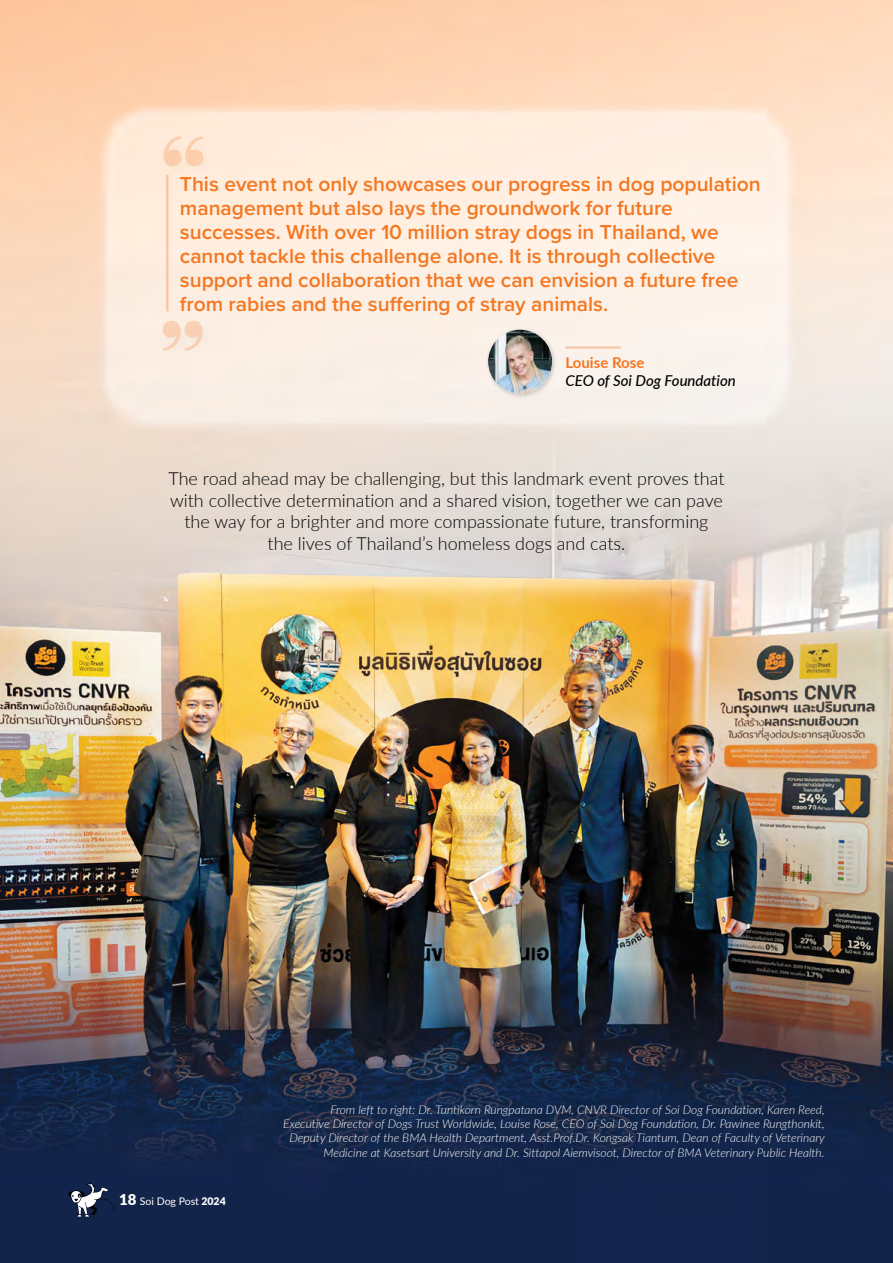
<style>
.page{position:relative;width:893px;height:1263px;background:#fff}
.page>*{position:absolute;margin:0;border:0;box-sizing:border-box;transform-origin:0 0}
.t1{font:500 150px "Alga";color:#f47721}
.t2{font:600 21px/24px "Proxima Nova";color:#f47721}
.t3{font:300 18px/21.6px "Lato";color:#000;text-align:center}
.t4{font:italic 500 15px "Lato";color:#000}
.t5{font:700 15px "Lato";color:#f47721}
.t6{font:italic 300 12px/14.4px "Lato";color:#fff;text-align:right}
.t7{font:10.5px "Lato";letter-spacing:-.005em;color:#fff}
.s1{font-weight:900;font-size:15px}
.s2{font-weight:900}
</style>
<div class="page">
<img style="left:0;top:0;width:893px;height:1263px">
<div style="left:486px;top:327px;width:72px;height:72px;background:#000;opacity:.2"></div>
<img style="left:488px;top:330px;width:64px;height:63px;border-radius:32px">
<hr style="left:166px;top:175px;width:3px;height:136px;background:#f47721">
<hr style="left:565px;top:346px;width:56px;height:3px;background:#f47721">
<div style="left:158px;top:131px;width:57px;height:47px;background:#ffead9"></div>
<div style="left:156px;top:315px;width:58px;height:47px;background:#fbede3"></div>
<svg style="left:68px;top:1182px;width:47px;height:35px"></svg>
<h1 class="t1" style="left:159px;top:105px;width:49px">“</h1>
<p class="t2" style="left:180px;top:172px;width:582px">This event not only showcases our progress in dog population management but also lays the groundwork for future successes. With over 10 million stray dogs in Thailand, we cannot tackle this challenge alone. It is through collective support and collaboration that we can envision a future free from rabies and the suffering of stray animals.</p>
<h1 class="t1" style="left:207px;top:382px;width:49px;rotate:-180deg">“</h1>
<p class="t5" style="left:565px;top:352px;width:80px">Louise Rose</p>
<p class="t4" style="left:565px;top:370px;width:172px">CEO of Soi Dog Foundation</p>
<p class="t3" style="left:168px;top:467px;width:557px">The road ahead may be challenging, but this landmark event proves that with collective determination and a shared vision, together we can pave the way for a brighter and more compassionate future, transforming<br>the lives of Thailand’s homeless dogs and cats.</p>
<p class="t7" style="left:119px;top:1194px;width:108px"><span class="s1">18</span> Soi Dog Post <span class="s2">2024</span></p>
<p class="t6" style="left:283px;top:1102px;width:543px">From left to right: Dr. Tuntikorn Rungpatana DVM, CNVR Director of Soi Dog Foundation, Karen Reed, Executive Director of Dogs Trust Worldwide, Louise Rose, CEO of Soi Dog Foundation, Dr. Pawinee Rungthonkit, Deputy Director of the BMA Health Department, Asst.Prof.Dr. Kongsak Tiantum, Dean of Faculty of Veterinary Medicine at Kasetsart University and Dr. Sittapol Aiemvisoot, Director of BMA Veterinary Public Health.</p>
</div>
